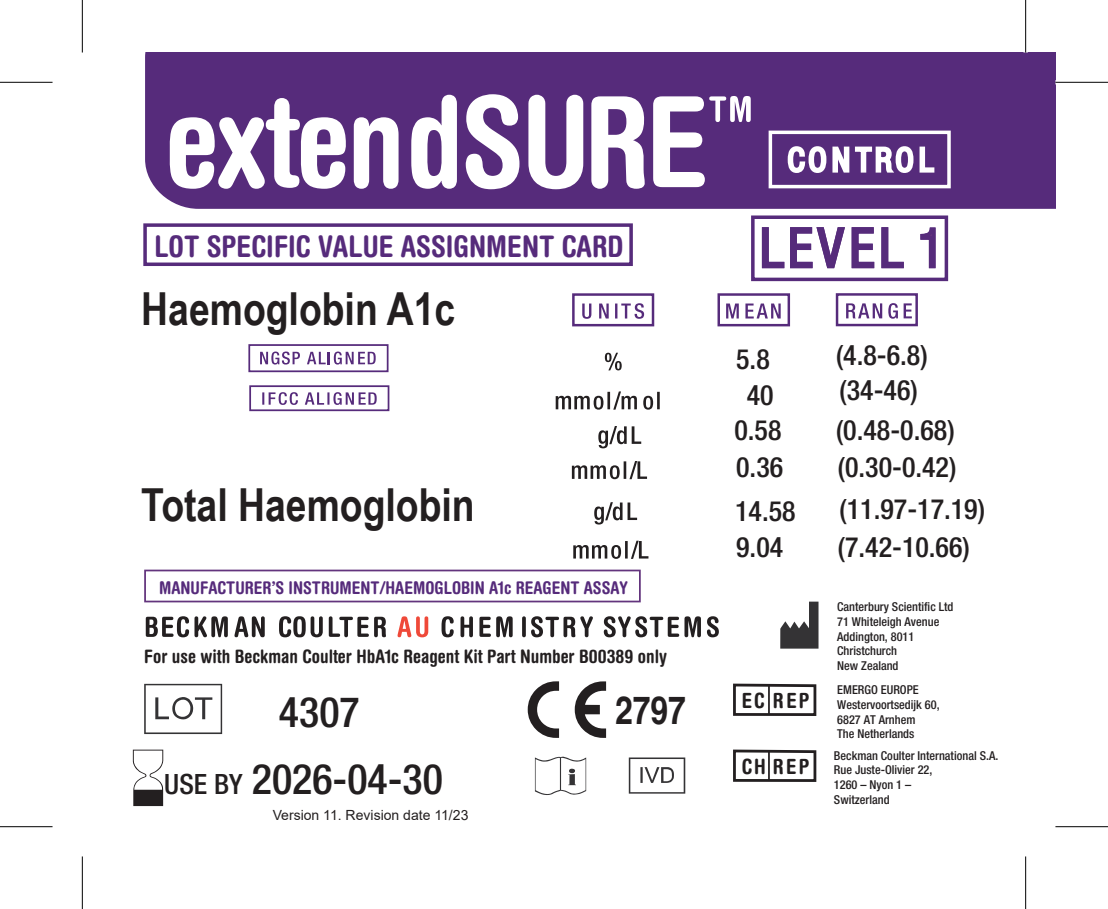
<style>
.page{position:relative;width:1108px;height:909px;background:#fff}
.page>*{position:absolute;margin:0;border:0;box-sizing:border-box;transform-origin:0 0}
.t1{font:700 45.5px "Arial Narrow";color:#231f20}
.t2{font:500 condensed 42px/66.5px "Helvetica Neue";color:#231f20}
.t3{font:700 condensed 38.5px "Helvetica";color:#231f20}
.t4{font:700 condensed 29.75px "Helvetica Rounded";color:#562b7b}
.t5{font:500 condensed 28px "Helvetica Neue";color:#231f20}
.t6{font:700 condensed 21px "Helvetica Rounded";letter-spacing:.095em;color:#231f20}
.t7{font:700 condensed 18.55px "Helvetica Rounded";color:#231f20}
.t8{font:700 condensed 17.5px "Helvetica Rounded";color:#562b7b}
.t9{font:14px "Arial";color:#231f20}
.t10{font:500 condensed 12.25px/14.7px "Helvetica Neue";color:#231f20}
.s1{font-family:"mdd en 980";font-weight:400;font-stretch:normal;font-size:63px}
</style>
<div class="page">
<div style="left:145px;top:52px;width:910px;height:157px;background:#562b7b"></div>
<svg style="left:170px;top:98px;width:176px;height:91px"></svg>
<svg style="left:353px;top:94px;width:166px;height:95px"></svg>
<svg style="left:528px;top:95px;width:55px;height:94px"></svg>
<svg style="left:591px;top:96px;width:159px;height:93px"></svg>
<svg style="left:628px;top:757px;width:57px;height:36px"></svg>
<svg style="left:146px;top:616px;width:240px;height:21px"></svg>
<svg style="left:397px;top:616px;width:31px;height:21px"></svg>
<svg style="left:441px;top:616px;width:32px;height:21px"></svg>
<svg style="left:479px;top:616px;width:221px;height:21px"></svg>
<svg style="left:707px;top:616px;width:11px;height:21px"></svg>
<svg style="left:133px;top:749px;width:30px;height:57px"></svg>
<svg style="left:534px;top:756px;width:52px;height:39px"></svg>
<div style="left:768px;top:131px;width:182px;height:57px;border:4px solid #fff"></div>
<svg style="left:785px;top:134px;width:150px;height:51px"></svg>
<div style="left:248px;top:344px;width:140px;height:28px;border:2px solid #562b7b"></div>
<svg style="left:260px;top:351px;width:40px;height:13px"></svg>
<svg style="left:307px;top:351px;width:68px;height:13px"></svg>
<svg style="left:604px;top:353px;width:17px;height:17px"></svg>
<svg style="left:555px;top:391px;width:104px;height:18px"></svg>
<svg style="left:144px;top:684px;width:78px;height:50px"></svg>
<div style="left:572px;top:293px;width:82px;height:33px;border:2px solid #562b7b"></div>
<svg style="left:582px;top:303px;width:62px;height:16px"></svg>
<div style="left:717px;top:293px;width:72px;height:33px;border:2px solid #562b7b"></div>
<svg style="left:726px;top:303px;width:54px;height:15px"></svg>
<div style="left:835px;top:293px;width:82px;height:33px;border:2px solid #562b7b"></div>
<svg style="left:846px;top:303px;width:65px;height:16px"></svg>
<svg style="left:780px;top:601px;width:38px;height:47px"></svg>
<svg style="left:760px;top:227px;width:177px;height:55px"></svg>
<div style="left:750px;top:215px;width:197px;height:66px;border:4px solid #562b7b"></div>
<div style="left:249px;top:385px;width:140px;height:26px;border:2px solid #562b7b"></div>
<svg style="left:262px;top:392px;width:114px;height:13px"></svg>
<div style="left:143px;top:223px;width:489px;height:43px;border:4px solid #562b7b"></div>
<div style="left:144px;top:569px;width:496px;height:33px;border:2px solid #63347d"></div>
<svg style="left:598px;top:426px;width:43px;height:22px"></svg>
<svg style="left:594px;top:502px;width:43px;height:22px"></svg>
<svg style="left:573px;top:540px;width:75px;height:19px"></svg>
<svg style="left:571px;top:461px;width:75px;height:18px"></svg>
<svg style="left:733px;top:683px;width:84px;height:33px"></svg>
<hr style="left:767px;top:684px;width:2px;height:30px;background:#231f20">
<svg style="left:733px;top:749px;width:84px;height:33px"></svg>
<hr style="left:767px;top:750px;width:2px;height:30px;background:#231f20">
<svg style="left:0;top:81px;width:52px;height:1px"></svg>
<svg style="left:1055px;top:80px;width:52px;height:4px"></svg>
<svg style="left:0;top:827px;width:52px;height:1px"></svg>
<svg style="left:1055px;top:827px;width:52px;height:1px"></svg>
<svg style="left:81px;top:0;width:1px;height:52px"></svg>
<svg style="left:81px;top:856px;width:1px;height:53px"></svg>
<svg style="left:1025px;top:0;width:2px;height:52px"></svg>
<svg style="left:1025px;top:856px;width:2px;height:53px"></svg>
<hr style="left:0;top:82px;width:52px;height:1px;background:#000">
<hr style="left:1055px;top:82px;width:52px;height:1px;background:#000">
<hr style="left:0;top:826px;width:52px;height:1px;background:#000">
<hr style="left:1055px;top:826px;width:52px;height:1px;background:#000">
<hr style="left:82px;top:0;width:1px;height:52px;background:#000">
<hr style="left:82px;top:856px;width:1px;height:53px;background:#000">
<hr style="left:1024px;top:0;width:1px;height:52px;background:#000">
<hr style="left:1024px;top:856px;width:1px;height:53px;background:#000">
<h3 class="t4" style="left:154px;top:229px;width:470px">LOT SPECIFIC VALUE ASSIGNMENT CARD</h3>
<h1 class="t1" style="left:141px;top:275px;width:315px">Haemoglobin A1c</h1>
<h1 class="t1" style="left:141px;top:470px;width:335px">Total Haemoglobin</h1>
<h3 class="t8" style="left:159px;top:577px;width:470px">MANUFACTURER’S INSTRUMENT/HAEMOGLOBIN A1c REAGENT ASSAY</h3>
<h3 class="t7" style="left:144px;top:644px;width:524px">For use with Beckman Coulter HbA1c Reagent Kit Part Number B00389 only</h3>
<h3 class="t5" style="left:164px;top:767px;width:80px">USE BY</h3>
<h2 class="t2" style="left:252px;top:678px;width:192px;text-indent:27px">4307<br>2026-04-30</h2>
<p class="t9" style="left:272px;top:805px;width:197px">Version 11. Revision date 11/23</p>
<h3 class="t3" style="left:524px;top:687px;width:162px"><span class="s1">C</span>2797</h3>
<h3 class="t5" style="left:736px;top:342px;width:35px">5.8</h3>
<h3 class="t5" style="left:835px;top:338px;width:93px">(4.8-6.8)</h3>
<h3 class="t5" style="left:746px;top:378px;width:28px">40</h3>
<h3 class="t5" style="left:839px;top:373px;width:80px">(34-46)</h3>
<h3 class="t5" style="left:734px;top:413px;width:49px">0.58</h3>
<h3 class="t5" style="left:835px;top:413px;width:120px">(0.48-0.68)</h3>
<h3 class="t5" style="left:736px;top:450px;width:49px">0.36</h3>
<h3 class="t5" style="left:837px;top:450px;width:120px">(0.30-0.42)</h3>
<h3 class="t5" style="left:735px;top:494px;width:62px">14.58</h3>
<h3 class="t5" style="left:839px;top:492px;width:147px">(11.97-17.19)</h3>
<h3 class="t5" style="left:736px;top:530px;width:49px">9.04</h3>
<h3 class="t5" style="left:837px;top:530px;width:133px">(7.42-10.66)</h3>
<h3 class="t6" style="left:741px;top:688px;width:69px">EC REP</h3>
<h3 class="t6" style="left:741px;top:753px;width:69px">CH REP</h3>
<p class="t10" style="left:837px;top:599px;width:118px">Canterbury Scientific Ltd<br>71 Whiteleigh Avenue<br>Addington, 8011<br>Christchurch<br>New Zealand</p>
<p class="t10" style="left:837px;top:682px;width:104px">EMERGO EUROPE<br>Westervoortsedijk 60,<br>6827 AT Arnhem<br>The Netherlands</p>
<p class="t10" style="left:833px;top:747px;width:166px">Beckman Coulter International S.A.<br>Rue Juste-Olivier 22,<br>1260 – Nyon 1 –<br>Switzerland</p>
</div>
